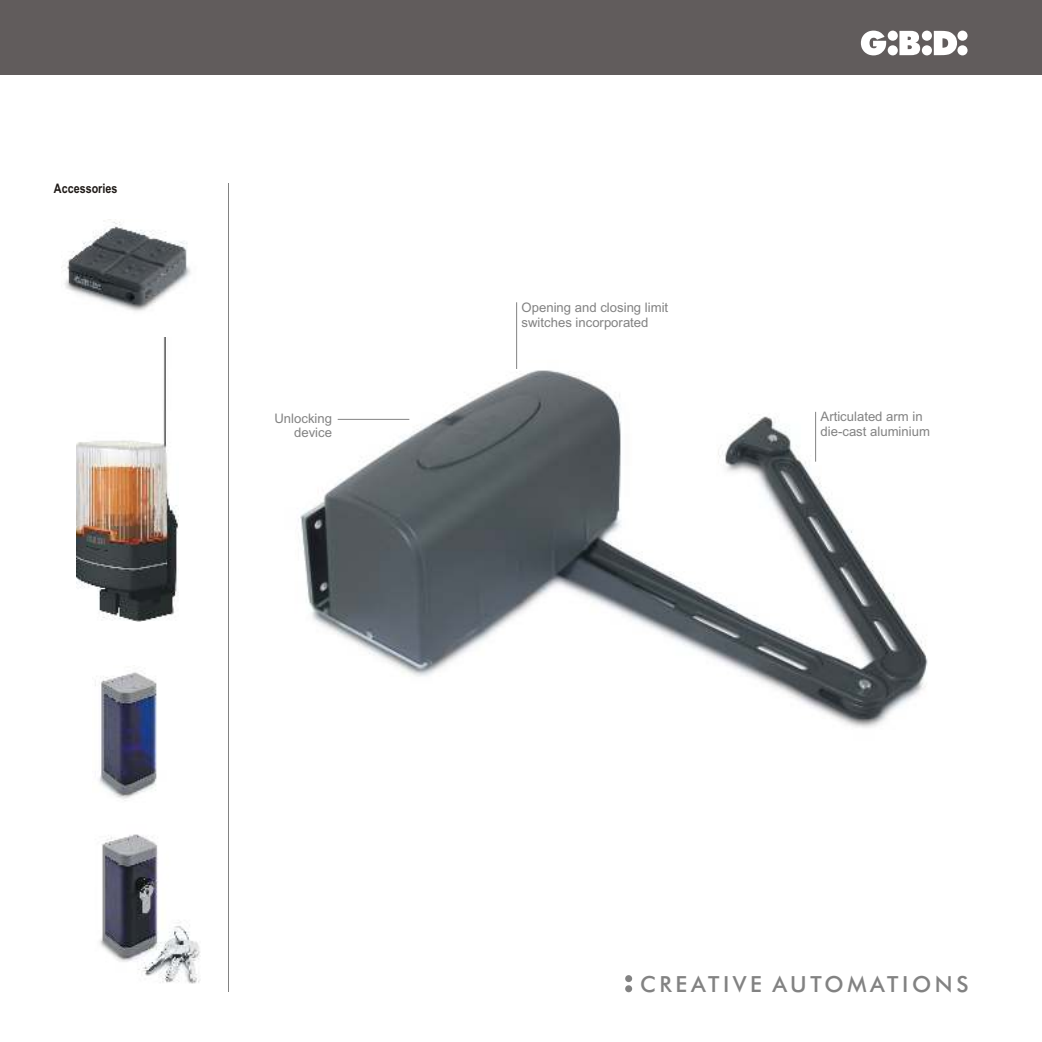
<style>
.page{position:relative;width:1042px;height:1042px;background:#fff}
.page>*{position:absolute;margin:0;border:0;box-sizing:border-box;transform-origin:0 0}
.t1{font:500 22.22px "Futura BT";letter-spacing:.16em;color:#828282}
.t2{font:13.12px/14.7px "Arial";color:#828282}
.t3{font:700 13.12px "Arial Narrow";color:#1f1a17}
</style>
<div class="page">
<div style="left:0;top:0;width:1042px;height:74px;background:#615c5c"></div>
<img style="left:99px;top:834px;width:101px;height:150px">
<img style="left:61px;top:220px;width:130px;height:91px">
<img style="left:95px;top:672px;width:62px;height:129px">
<hr style="left:228px;top:183px;width:1px;height:809px;background:#828282">
<img style="left:77px;top:338px;width:101px;height:284px">
<img style="left:298px;top:339px;width:630px;height:389px">
<hr style="left:338px;top:419px;width:71px;height:1px;background:#828282">
<hr style="left:516px;top:302px;width:1px;height:67px;background:#828282">
<svg style="left:861px;top:31px;width:106px;height:24px"></svg>
<hr style="left:815px;top:412px;width:1px;height:50px;background:#828282">
<svg style="left:625px;top:975px;width:7px;height:17px"></svg>
<p class="t3" style="left:54px;top:183px;width:65px">Accessories</p>
<p class="t2" style="left:274px;top:412px;width:59px;text-align:right">Unlocking device</p>
<p class="t2" style="left:521px;top:301px;width:148px">Opening and closing limit switches incorporated</p>
<p class="t2" style="left:820px;top:411px;width:111px">Articulated arm in die-cast aluminium</p>
<h1 class="t1" style="left:640px;top:975px;width:330px">CREATIVE AUTOMATIONS</h1>
</div>
